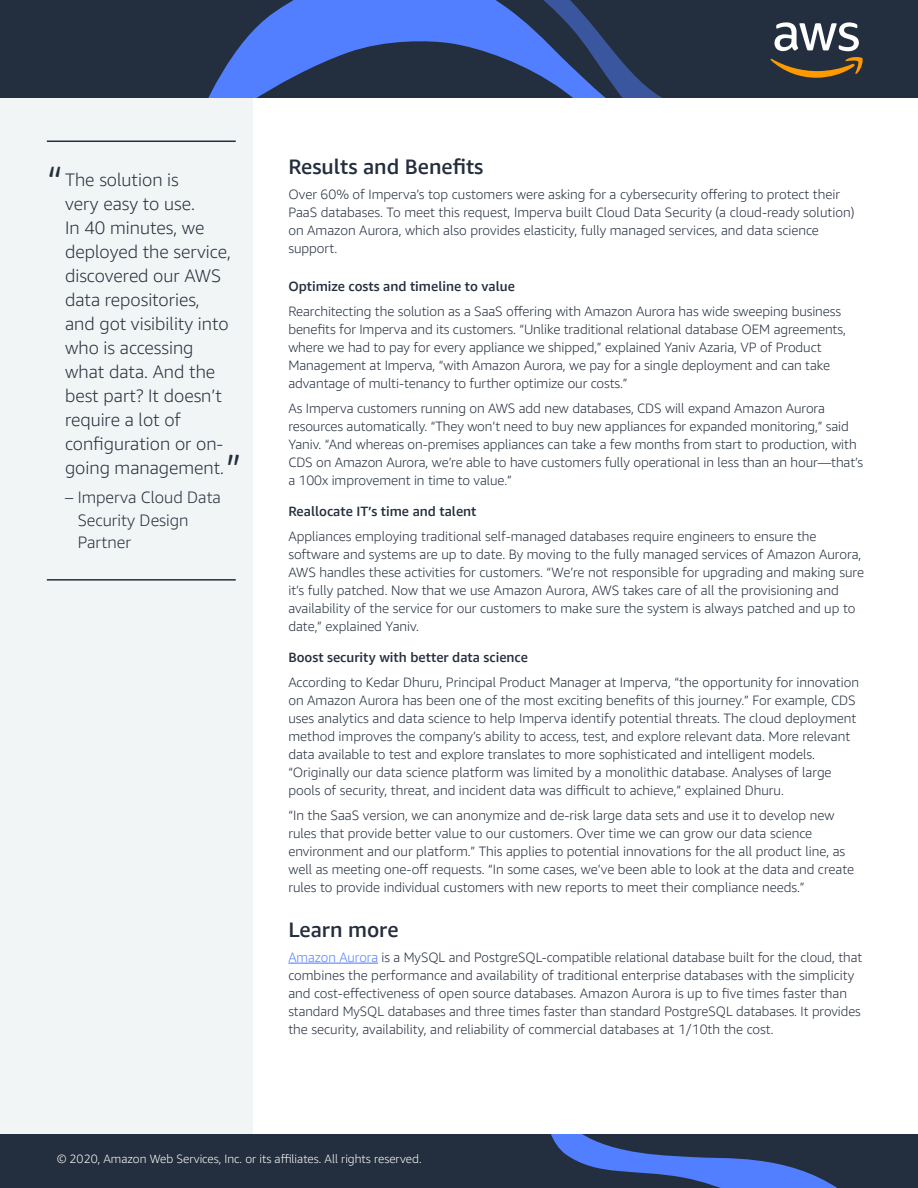
<style>
.page{position:relative;width:918px;height:1188px;background:#fff}
.page>*{position:absolute;margin:0;border:0;box-sizing:border-box;transform-origin:0 0}
.t1{font:300 46.5px "Amazon Ember";color:#242e3d}
.t2{font:500 21px "Amazon Ember";color:#242e3d}
.t3{font:300 18px/24px "Amazon Ember";color:#242e3d}
.t4{font:300 16.5px/22.5px "Amazon Ember";color:#242e3d}
.t5{font:300 13.5px/18px "Amazon Ember";color:#242e3d}
.t6{font:500 13.5px "Amazon Ember";color:#242e3d}
.t7{font:300 12px "Amazon Ember";color:#fff}
.s1{color:#5280ff}
</style>
<div class="page">
<div style="left:0;top:97px;width:252px;height:1037px;background:#f2f5f5"></div>
<hr style="left:288px;top:963px;width:90px;height:1px;background:#5280ff">
<hr style="left:47px;top:579px;width:189px;height:2px;background:#242e3d">
<hr style="left:47px;top:141px;width:189px;height:1px;background:#242e3d">
<div style="left:0;top:1134px;width:918px;height:54px;background:#232f3e"></div>
<svg style="left:551px;top:1134px;width:286px;height:54px"></svg>
<div style="left:0;top:0;width:918px;height:98px;background:#232f3e"></div>
<svg style="left:208px;top:0;width:454px;height:98px"></svg>
<svg style="left:770px;top:22px;width:93px;height:56px"></svg>
<h1 class="t1" style="left:47px;top:154px;width:18px">“</h1>
<p class="t3" style="left:65px;top:168px;width:167px">The solution is<br>very easy to use.<br>In 40 minutes, we deployed the service, discovered our AWS data repositories, and got visibility into who is accessing what data. And the best part? It doesn’t require a lot of configuration or on&shy;going management.</p>
<p class="t4" style="left:78px;top:486px;width:145px;text-indent:-13px">– Imperva Cloud Data<br>Security Design<br>Partner</p>
<h1 class="t1" style="left:226px;top:442px;width:18px">”</h1>
<h2 class="t2" style="left:288px;top:154px;width:197px">Results and Benefits</h2>
<p class="t5" style="left:288px;top:185px;width:568px">Over 60% of Imperva’s top customers were asking for a cybersecurity offering to protect their PaaS databases. To meet this request, Imperva built Cloud Data Security (a cloud-ready solution) on Amazon Aurora, which also provides elasticity, fully managed services, and data science support.</p>
<p class="t6" style="left:288px;top:278px;width:228px">Optimize costs and timeline to value</p>
<p class="t5" style="left:288px;top:302px;width:559px">Rearchitecting the solution as a SaaS offering with Amazon Aurora has wide sweeping business benefits for Imperva and its customers. “Unlike traditional relational database OEM agreements, where we had to pay for every appliance we shipped,” explained Yaniv Azaria, VP of Product Management at Imperva, “with Amazon Aurora, we pay for a single deployment and can take advantage of multi-tenancy to further optimize our costs.”</p>
<p class="t5" style="left:288px;top:399px;width:576px">As Imperva customers running on AWS add new databases, CDS will expand Amazon Aurora resources automatically. “They won’t need to buy new appliances for expanded monitoring,” said Yaniv. “And whereas on-premises appliances can take a few months from start to production, with CDS on Amazon Aurora, we’re able to have customers fully operational in less than an hour—that’s a 100x improvement in time to value.”</p>
<p class="t6" style="left:288px;top:503px;width:190px">Reallocate IT’s time and talent</p>
<p class="t5" style="left:288px;top:527px;width:577px">Appliances employing traditional self-managed databases require engineers to ensure the software and systems are up to date. By moving to the fully managed services of Amazon Aurora, AWS handles these activities for customers. “We’re not responsible for upgrading and making sure it’s fully patched. Now that we use Amazon Aurora, AWS takes care of all the provisioning and availability of the service for our customers to make sure the system is always patched and up to date,” explained Yaniv.</p>
<p class="t6" style="left:288px;top:649px;width:241px">Boost security with better data science</p>
<p class="t5" style="left:288px;top:673px;width:572px">According to Kedar Dhuru, Principal Product Manager at Imperva, “the opportunity for innovation on Amazon Aurora has been one of the most exciting benefits of this journey.” For example, CDS uses analytics and data science to help Imperva identify potential threats. The cloud deployment method improves the company’s ability to access, test, and explore relevant data. More relevant data available to test and explore translates to more sophisticated and intelligent models. “Originally our data science platform was limited by a monolithic database. Analyses of large pools of security, threat, and incident data was difficult to achieve,” explained Dhuru.</p>
<p class="t5" style="left:288px;top:806px;width:567px">“In the SaaS version, we can anonymize and de-risk large data sets and use it to develop new rules that provide better value to our customers. Over time we can grow our data science environment and our platform.” This applies to potential innovations for the all product line, as well as meeting one-off requests. “In some cases, we’ve been able to look at the data and create rules to provide individual customers with new reports to meet their compliance needs.”</p>
<h2 class="t2" style="left:288px;top:916px;width:112px">Learn more</h2>
<p class="t5" style="left:288px;top:948px;width:575px"><span class="s1">Amazon Aurora</span> is a MySQL and PostgreSQL-compatible relational database built for the cloud, that combines the performance and availability of traditional enterprise databases with the simplicity and cost-effectiveness of open source databases. Amazon Aurora is up to five times faster than standard MySQL databases and three times faster than standard PostgreSQL databases. It provides the security, availability, and reliability of commercial databases at 1/10th the cost.</p>
<p class="t7" style="left:57px;top:1151px;width:366px">© 2020, Amazon Web Services, Inc. or its affiliates. All rights reserved.</p>
</div>
